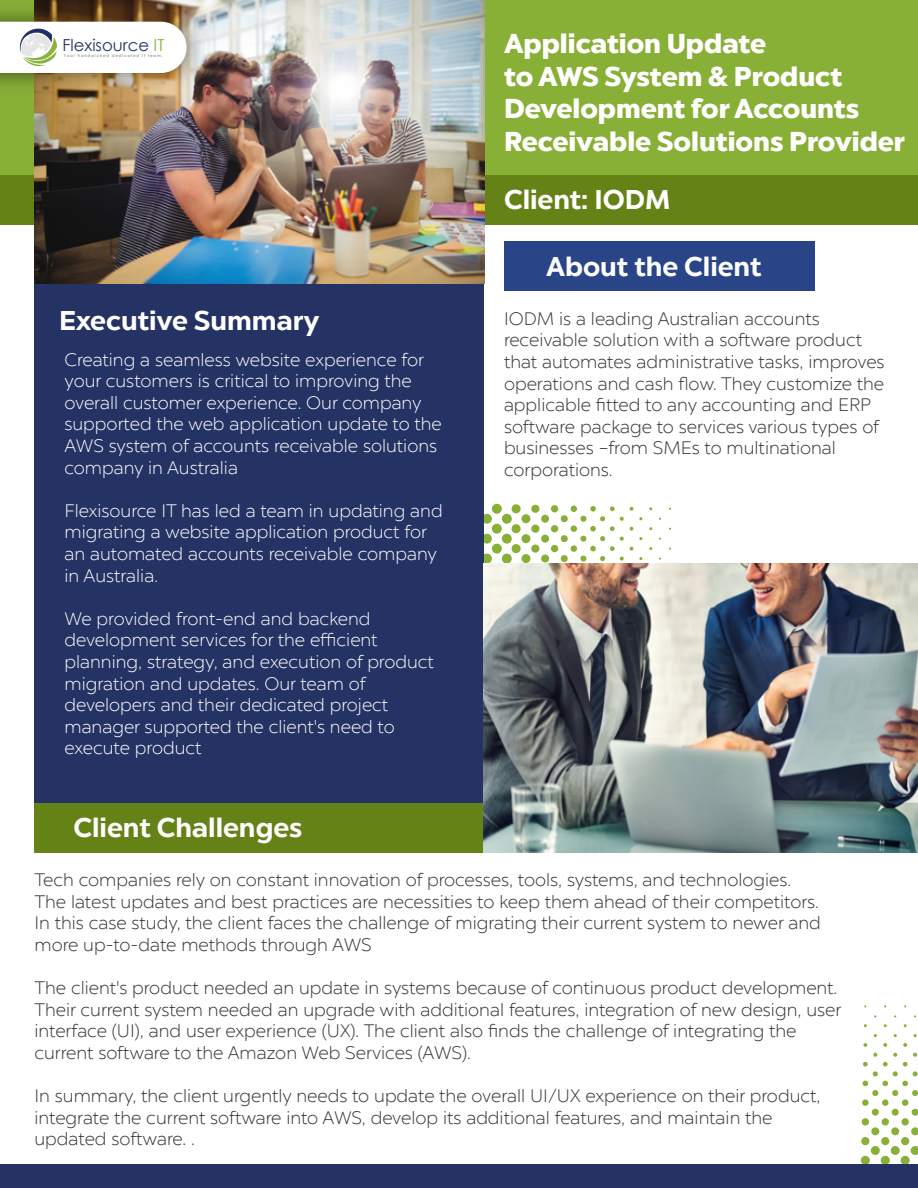
<style>
.page{position:relative;width:918px;height:1188px;background:#fff}
.page>*{position:absolute;margin:0;border:0;box-sizing:border-box;transform-origin:0 0}
.t1{font:900 27.15px/32.5px "Chronica Pro";color:#fff}
.t2{font:700 27px "Chronica Pro";color:#fcfcfc}
.t3{font:700 27px "Chronica Pro";color:#fff}
.t4{font:300 18px/21.6px "Chronica Pro";color:#323232}
.t5{font:300 18px/21.6px "Chronica Pro";color:#fff}
.t6{font:16.5px "Century Gothic";color:#223360}
.t7{font:700 4.05px "Century Gothic";letter-spacing:.2em;color:#a0a09f}
.s1{color:#8cb341}
</style>
<div class="page">
<svg style="left:501px;top:553px;width:12px;height:11px"></svg>
<svg style="left:484px;top:548px;width:8px;height:16px"></svg>
<div style="left:482px;top:514px;width:10px;height:10px;background:#88b037;border-radius:50%"></div>
<div style="left:492px;top:524px;width:10px;height:10px;background:#88b037;border-radius:50%"></div>
<div style="left:502px;top:534px;width:10px;height:10px;background:#88b037;border-radius:50%"></div>
<div style="left:492px;top:544px;width:10px;height:10px;background:#88b037;border-radius:50%"></div>
<div style="left:482px;top:534px;width:10px;height:10px;background:#88b037;border-radius:50%"></div>
<div style="left:502px;top:514px;width:10px;height:10px;background:#88b037;border-radius:50%"></div>
<div style="left:492px;top:504px;width:10px;height:10px;background:#88b037;border-radius:50%"></div>
<div style="left:512px;top:504px;width:9px;height:9px;background:#88b037;border-radius:50%"></div>
<div style="left:512px;top:544px;width:9px;height:9px;background:#88b037;border-radius:50%"></div>
<div style="left:512px;top:524px;width:9px;height:9px;background:#88b037;border-radius:50%"></div>
<div style="left:521px;top:554px;width:9px;height:9px;background:#88b037;border-radius:50%"></div>
<div style="left:522px;top:534px;width:8px;height:9px;background:#88b037;border-radius:50%"></div>
<div style="left:521px;top:514px;width:9px;height:9px;background:#88b037;border-radius:50%"></div>
<div style="left:531px;top:505px;width:8px;height:8px;background:#88b037;border-radius:50%"></div>
<div style="left:531px;top:525px;width:8px;height:8px;background:#88b037;border-radius:50%"></div>
<div style="left:531px;top:545px;width:8px;height:8px;background:#88b037;border-radius:50%"></div>
<div style="left:541px;top:515px;width:8px;height:8px;background:#88b037;border-radius:50%"></div>
<div style="left:541px;top:555px;width:8px;height:8px;background:#88b037;border-radius:50%"></div>
<div style="left:541px;top:535px;width:8px;height:8px;background:#88b037;border-radius:50%"></div>
<div style="left:551px;top:505px;width:7px;height:7px;background:#88b037;border-radius:50%"></div>
<div style="left:551px;top:545px;width:7px;height:7px;background:#88b037;border-radius:50%"></div>
<div style="left:551px;top:525px;width:7px;height:7px;background:#88b037;border-radius:50%"></div>
<div style="left:561px;top:535px;width:7px;height:7px;background:#88b037;border-radius:50%"></div>
<div style="left:561px;top:555px;width:7px;height:7px;background:#88b037;border-radius:50%"></div>
<div style="left:561px;top:515px;width:7px;height:7px;background:#88b037;border-radius:50%"></div>
<svg style="left:571px;top:506px;width:53px;height:56px"></svg>
<svg style="left:630px;top:527px;width:3px;height:4px"></svg>
<svg style="left:630px;top:507px;width:3px;height:4px"></svg>
<svg style="left:630px;top:547px;width:3px;height:4px"></svg>
<div style="left:0;top:0;width:918px;height:189px;background:#88b037"></div>
<div style="left:0;top:175px;width:918px;height:50px;background:#658216"></div>
<div style="left:34px;top:0;width:450px;height:803px;background:#253364"></div>
<img style="left:34px;top:0;width:450px;height:284px">
<div style="left:504px;top:241px;width:310px;height:50px;background:#294588"></div>
<div style="left:34px;top:803px;width:884px;height:49px;background:#658216"></div>
<img style="left:484px;top:564px;width:434px;height:288px">
<div style="left:861px;top:1156px;width:9px;height:9px;background:#88b037;border-radius:50%"></div>
<div style="left:901px;top:1156px;width:9px;height:9px;background:#88b037;border-radius:50%"></div>
<div style="left:881px;top:1156px;width:9px;height:9px;background:#88b037;border-radius:50%"></div>
<svg style="left:911px;top:1146px;width:7px;height:9px"></svg>
<div style="left:891px;top:1146px;width:9px;height:9px;background:#88b037;border-radius:50%"></div>
<div style="left:871px;top:1146px;width:9px;height:9px;background:#88b037;border-radius:50%"></div>
<div style="left:861px;top:1137px;width:8px;height:8px;background:#88b037;border-radius:50%"></div>
<div style="left:881px;top:1137px;width:8px;height:8px;background:#88b037;border-radius:50%"></div>
<div style="left:901px;top:1137px;width:8px;height:8px;background:#88b037;border-radius:50%"></div>
<div style="left:871px;top:1127px;width:8px;height:8px;background:#88b037;border-radius:50%"></div>
<svg style="left:911px;top:1127px;width:7px;height:8px"></svg>
<div style="left:891px;top:1127px;width:8px;height:8px;background:#88b037;border-radius:50%"></div>
<div style="left:862px;top:1118px;width:7px;height:8px;background:#88b037;border-radius:50%"></div>
<div style="left:901px;top:1118px;width:8px;height:8px;background:#88b037;border-radius:50%"></div>
<div style="left:882px;top:1118px;width:7px;height:8px;background:#88b037;border-radius:50%"></div>
<div style="left:892px;top:1109px;width:7px;height:7px;background:#88b037;border-radius:50%"></div>
<div style="left:912px;top:1109px;width:6px;height:7px;background:#88b037;border-radius:50%"></div>
<div style="left:872px;top:1109px;width:7px;height:7px;background:#88b037;border-radius:50%"></div>
<div style="left:862px;top:1099px;width:7px;height:7px;background:#88b037;border-radius:50%"></div>
<div style="left:902px;top:1099px;width:6px;height:7px;background:#88b037;border-radius:50%"></div>
<div style="left:882px;top:1099px;width:7px;height:7px;background:#88b037;border-radius:50%"></div>
<svg style="left:862px;top:1053px;width:56px;height:43px"></svg>
<svg style="left:883px;top:1043px;width:4px;height:4px"></svg>
<svg style="left:863px;top:1043px;width:4px;height:4px"></svg>
<svg style="left:903px;top:1043px;width:4px;height:4px"></svg>
<div style="left:0;top:1165px;width:918px;height:23px;background:#253364"></div>
<img style="left:0;top:0;width:241px;height:127px">
<svg style="left:0;top:22px;width:187px;height:51px;background:#f5f5f2"></svg>
<p class="t6" style="left:62px;top:35px;width:103px">Flexisource <span class="s1">IT</span></p>
<p class="t7" style="left:64px;top:53px;width:100px">Your handpicked dedicated IT team.</p>
<h2 class="t3" style="left:59px;top:304px;width:262px">Executive Summary</h2>
<p class="t5" style="left:64px;top:349px;width:379px">Creating a seamless website experience for your customers is critical to improving the overall customer experience. Our company supported the web application update to the AWS system of accounts receivable solutions company in Australia</p>
<p class="t5" style="left:64px;top:500px;width:380px">Flexisource IT has led a team in updating and migrating a website application product for an automated accounts receivable company in Australia.</p>
<p class="t5" style="left:64px;top:608px;width:371px">We provided front-end and backend development services for the efficient planning, strategy, and execution of product migration and updates. Our team of developers and their dedicated project manager supported the client's need to execute product</p>
<h2 class="t2" style="left:74px;top:811px;width:230px">Client Challenges</h2>
<h1 class="t1" style="left:504px;top:27px;width:403px">Application Update<br>to AWS System &amp; Product<br>Development for Accounts<br>Receivable Solutions Provider</h1>
<h2 class="t3" style="left:504px;top:183px;width:168px">Client: IODM</h2>
<h2 class="t2" style="left:546px;top:250px;width:217px">About the Client</h2>
<p class="t4" style="left:504px;top:308px;width:382px">IODM is a leading Australian accounts receivable solution with a software product that automates administrative tasks, improves operations and cash flow. They customize the applicable fitted to any accounting and ERP software package to services various types of businesses –from SMEs to multinational corporations.</p>
<p class="t4" style="left:35px;top:869px;width:788px">Tech companies rely on constant innovation of processes, tools, systems, and technologies.<br>The latest updates and best practices are necessities to keep them ahead of their competitors.<br>In this case study, the client faces the challenge of migrating their current system to newer and more up-to-date methods through AWS</p>
<p class="t4" style="left:35px;top:977px;width:808px">The client's product needed an update in systems because of continuous product development.<br>Their current system needed an upgrade with additional features, integration of new design, user interface (UI), and user experience (UX). The client also finds the challenge of integrating the current software to the Amazon Web Services (AWS).</p>
<p class="t4" style="left:35px;top:1085px;width:788px">In summary, the client urgently needs to update the overall UI/UX experience on their product, integrate the current software into AWS, develop its additional features, and maintain the updated software. .</p>
</div>
